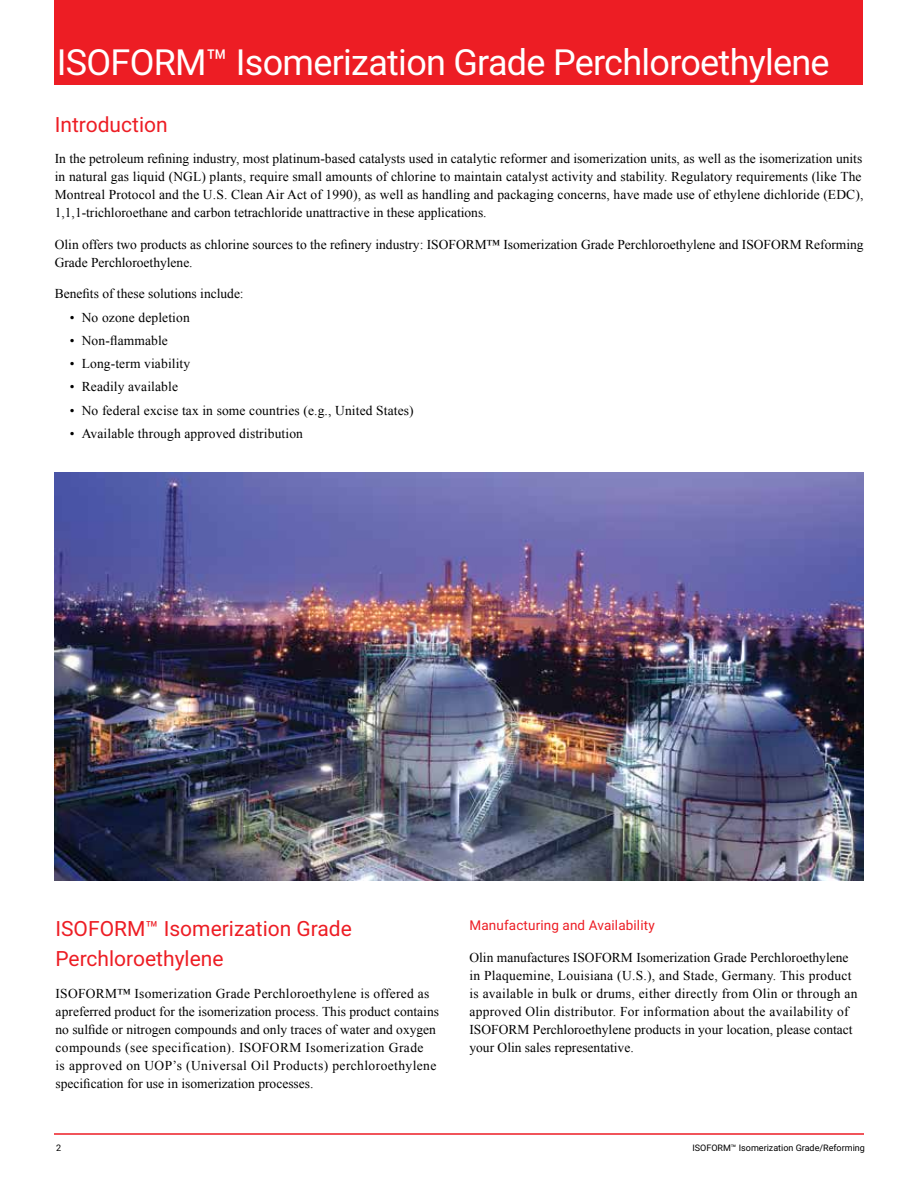
<style>
.page{position:relative;width:918px;height:1188px;background:#fff}
.page>*{position:absolute;margin:0;border:0;box-sizing:border-box;transform-origin:0 0}
.t1{font:36px "Roboto";letter-spacing:-.02em;color:#fff}
.t2{font:21px/30px "Roboto";color:#ed1d24}
.t3{font:13.5px/18px "Times New Roman";letter-spacing:.01em;color:#000}
.t4{font:13.5px "Roboto";letter-spacing:.01em;color:#ed1d24}
.t5{font:9px "Roboto";color:#000}
</style>
<div class="page">
<div style="left:55px;top:0;width:808px;height:85px;background:#ed1d24"></div>
<hr style="left:54px;top:1133px;width:810px;height:2px;background:#ed1d24">
<img style="left:55px;top:472px;width:808px;height:408px">
<h1 class="t1" style="left:57px;top:37px;width:774px">ISOFORM™ Isomerization Grade Perchloroethylene</h1>
<h2 class="t2" style="left:55px;top:109px;width:114px">Introduction</h2>
<p class="t3" style="left:55px;top:150px;width:810px">In the petroleum refining industry, most platinum-based catalysts used in catalytic reformer and isomerization units, as well as the isomerization units in natural gas liquid (NGL) plants, require small amounts of chlorine to maintain catalyst activity and stability. Regulatory requirements (like The Montreal Protocol and the U.S. Clean Air Act of 1990), as well as handling and packaging concerns, have made use of ethylene dichloride (EDC), 1,1,1-trichloroethane and carbon tetrachloride unattractive in these applications.</p>
<p class="t3" style="left:55px;top:235px;width:810px">Olin offers two products as chlorine sources to the refinery industry: ISOFORM™ Isomerization Grade Perchloroethylene and ISOFORM Reforming<br>Grade Perchloroethylene.</p>
<p class="t3" style="left:55px;top:285px;width:190px">Benefits of these solutions include:</p>
<p class="t3" style="left:70px;top:308px;width:122px">• No ozone depletion</p>
<p class="t3" style="left:70px;top:331px;width:100px">• Non-flammable</p>
<p class="t3" style="left:70px;top:354px;width:122px">• Long-term viability</p>
<p class="t3" style="left:70px;top:378px;width:110px">• Readily available</p>
<p class="t3" style="left:70px;top:401px;width:346px">• No federal excise tax in some countries (e.g., United States)</p>
<p class="t3" style="left:70px;top:424px;width:235px">• Available through approved distribution</p>
<h2 class="t2" style="left:56px;top:913px;width:298px">ISOFORM™ Isomerization Grade<br>Perchloroethylene</h2>
<p class="t3" style="left:56px;top:984px;width:385px">ISOFORM™ Isomerization Grade Perchloroethylene is offered as apreferred product for the isomerization process. This product contains no sulfide or nitrogen compounds and only traces of water and oxygen compounds (see specification). ISOFORM Isomerization Grade<br>is approved on UOP’s (Universal Oil Products) perchloroethylene specification for use in isomerization processes.</p>
<p class="t4" style="left:469px;top:916px;width:187px">Manufacturing and Availability</p>
<p class="t3" style="left:469px;top:948px;width:389px">Olin manufactures ISOFORM Isomerization Grade Perchloroethylene in Plaquemine, Louisiana (U.S.), and Stade, Germany. This product is available in bulk or drums, either directly from Olin or through an approved Olin distributor. For information about the availability of ISOFORM Perchloroethylene products in your location, please contact your Olin sales representative.</p>
<p class="t5" style="left:56px;top:1141px;width:7px">2</p>
<p class="t5" style="left:692px;top:1141px;width:174px">ISOFORM™ Isomerization Grade/Reforming</p>
</div>
